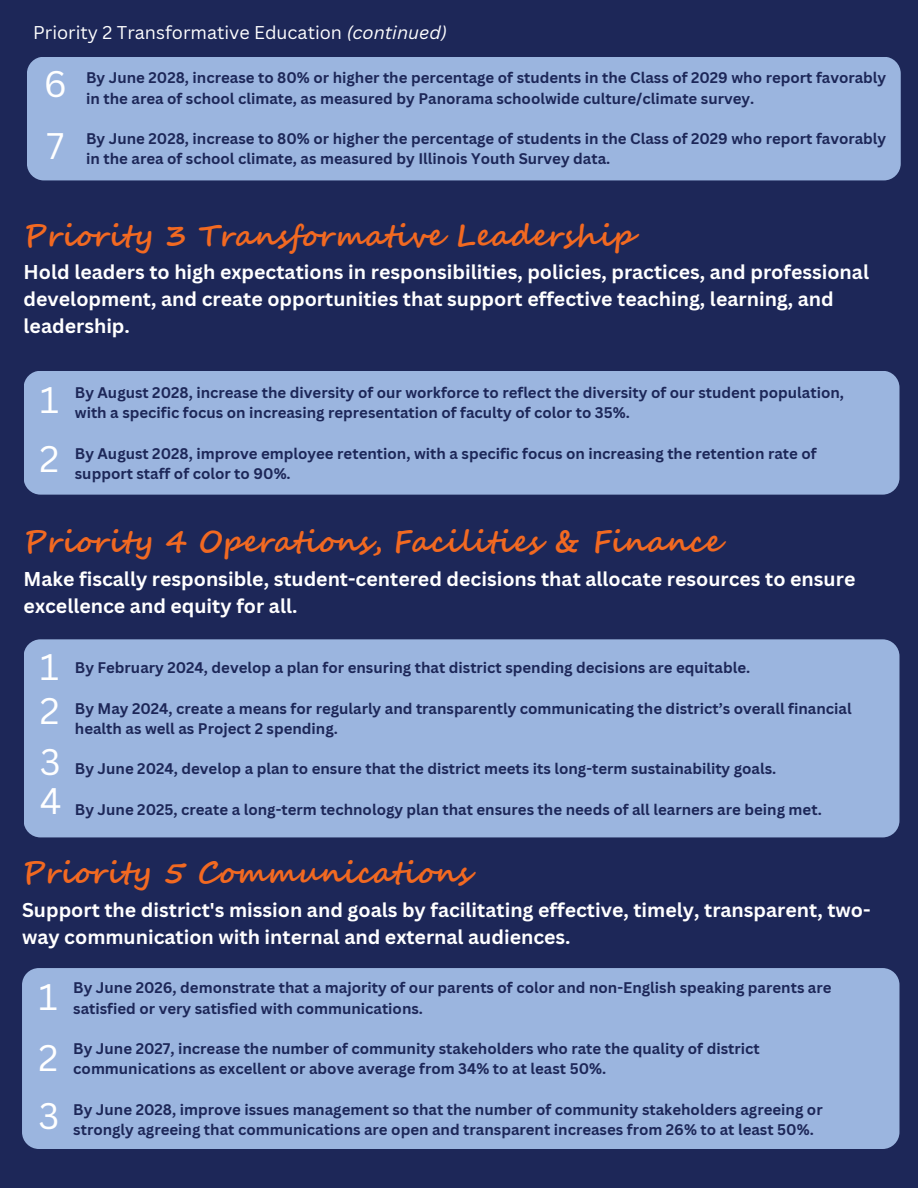
<style>
.page{position:relative;width:918px;height:1188px;background:#1d2758}
.page>*{position:absolute;margin:0;border:0;box-sizing:border-box;transform-origin:0 0}
.t1{font:36px "Canva Sans";color:#fff}
.t2{font:700 30px "Segoe Script";color:#f26921}
.t3{font:700 19.5px/27px "Canva Sans";color:#fff}
.t4{font:18px "Canva Sans";color:#fff}
.t5{font:700 15px/20.2px "Canva Sans";color:#1d2758}
.s1{font-style:italic}
</style>
<div class="page">
<div style="left:24px;top:371px;width:875px;height:124px;background:#9bb5df;border-radius:17px"></div>
<div style="left:24px;top:639px;width:875px;height:198px;background:#9bb5df;border-radius:17px"></div>
<div style="left:22px;top:968px;width:877px;height:181px;background:#9bb5df;border-radius:17px"></div>
<div style="left:27px;top:57px;width:874px;height:123px;background:#9bb5df;border-radius:17px"></div>
<p class="t4" style="left:33px;top:19px;width:415px">Priority 2 Transformative Education <span class="s1">(continued)</span></p>
<p class="t1" style="left:44px;top:59px;width:25px">6</p>
<p class="t1" style="left:47px;top:120px;width:19px">7</p>
<p class="t5" style="left:86px;top:67px;width:802px">By June 2028, increase to 80% or higher the percentage of students in the Class of 2029 who report favorably in the area of school climate, as measured by Panorama schoolwide culture/climate survey.</p>
<p class="t5" style="left:86px;top:128px;width:802px">By June 2028, increase to 80% or higher the percentage of students in the Class of 2029 who report favorably in the area of school climate, as measured by Illinois Youth Survey data.</p>
<h2 class="t2" style="left:24px;top:213px;width:612px">Priority 3 Transformative Leadership</h2>
<h2 class="t3" style="left:24px;top:258px;width:847px">Hold leaders to high expectations in responsibilities, policies, practices, and professional development, and create opportunities that support effective teaching, learning, and leadership.</h2>
<p class="t1" style="left:40px;top:374px;width:21px">1</p>
<p class="t5" style="left:75px;top:382px;width:771px">By August 2028, increase the diversity of our workforce to reflect the diversity of our student population, with a specific focus on increasing representation of faculty of color to 35%.</p>
<h1 class="t5" style="left:75px;top:443px;width:743px">By August 2028, improve employee retention, with a specific focus on increasing the retention rate of support staff of color to 90%.</h1>
<p class="t1" style="left:39px;top:434px;width:21px">2</p>
<p class="t2" style="left:24px;top:519px;width:699px">Priority 4 Operations, Facilities &amp; Finance</p>
<p class="t3" style="left:24px;top:565px;width:833px">Make fiscally responsible, student-centered decisions that allocate resources to ensure excellence and equity for all.</p>
<p class="t1" style="left:40px;top:641px;width:21px">1</p>
<p class="t1" style="left:40px;top:686px;width:21px">2</p>
<p class="t1" style="left:40px;top:736px;width:22px">3</p>
<p class="t1" style="left:40px;top:775px;width:23px">4</p>
<p class="t5" style="left:75px;top:657px;width:677px">By February 2024, develop a plan for ensuring that district spending decisions are equitable.</p>
<p class="t5" style="left:75px;top:698px;width:778px">By May 2024, create a means for regularly and transparently communicating the district’s overall financial health as well as Project 2 spending.</p>
<p class="t5" style="left:75px;top:758px;width:703px">By June 2024, develop a plan to ensure that the district meets its long-term sustainability goals.</p>
<h1 class="t5" style="left:75px;top:799px;width:748px">By June 2025, create a long-term technology plan that ensures the needs of all learners are being met.</h1>
<p class="t2" style="left:22px;top:850px;width:450px">Priority 5 Communications</p>
<p class="t3" style="left:22px;top:896px;width:850px">Support the district's mission and goals by facilitating effective, timely, transparent, two&shy;way communication with internal and external audiences.</p>
<p class="t1" style="left:38px;top:972px;width:21px">1</p>
<h1 class="t1" style="left:38px;top:1032px;width:21px">2</h1>
<p class="t1" style="left:38px;top:1091px;width:22px">3</p>
<p class="t5" style="left:73px;top:977px;width:760px">By June 2026, demonstrate that a majority of our parents of color and non-English speaking parents are satisfied or very satisfied with communications.</p>
<p class="t5" style="left:73px;top:1038px;width:688px">By June 2027, increase the number of community stakeholders who rate the quality of district communications as excellent or above average from 34% to at least 50%.</p>
<p class="t5" style="left:73px;top:1099px;width:751px">By June 2028, improve issues management so that the number of community stakeholders agreeing or strongly agreeing that communications are open and transparent increases from 26% to at least 50%.</p>
</div>
